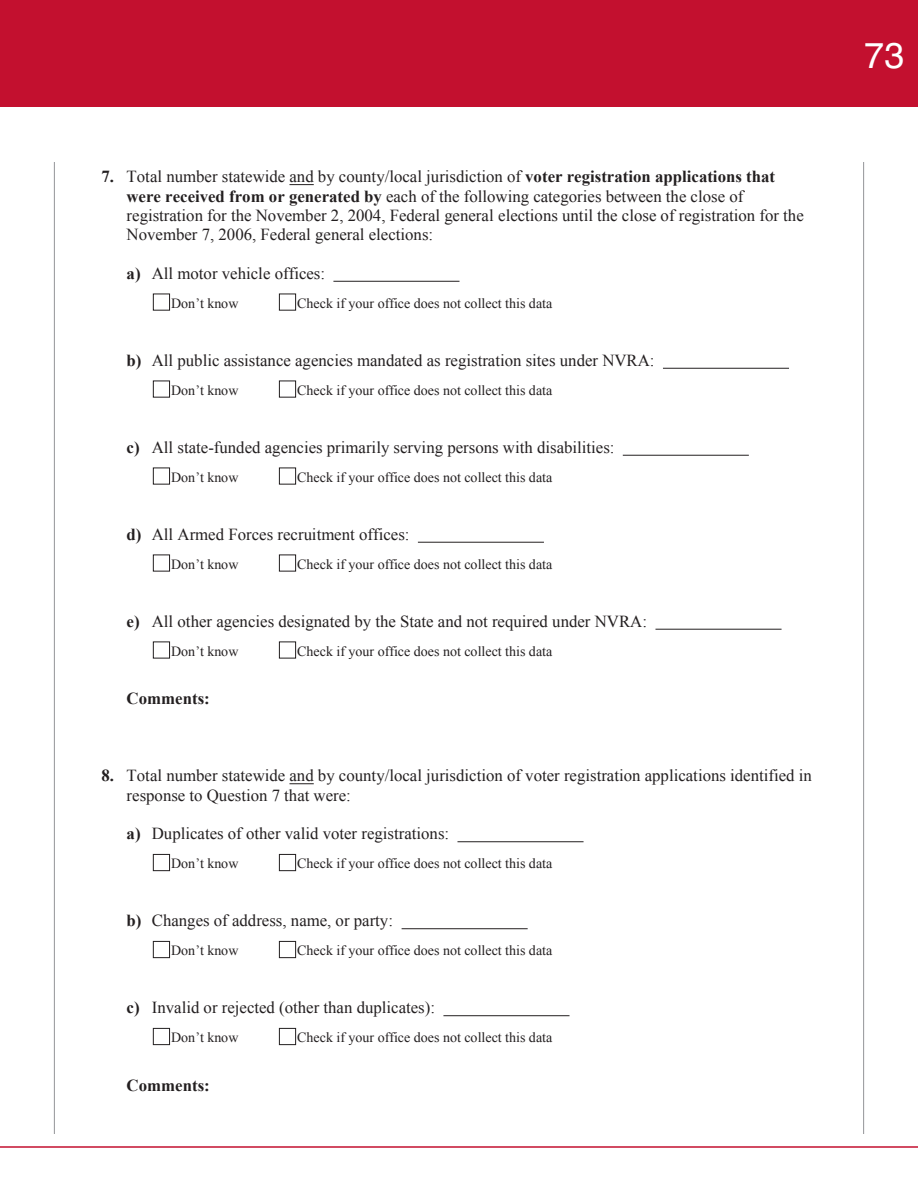
<style>
.page{position:relative;width:918px;height:1188px;background:#fff}
.page>*{position:absolute;margin:0;border:0;box-sizing:border-box;transform-origin:0 0}
.t1{font:36px "Helvetica";color:#fff}
.t2{font:16.8px/19.4px "Times New Roman";color:#231f20}
.t3{font:700 16.8px "Times New Roman";color:#231f20}
.t4{font:14.1px "Times New Roman";color:#231f20}
.s1{font-weight:700}
</style>
<div class="page">
<div style="left:0;top:0;width:918px;height:107px;background:#c3102f"></div>
<hr style="left:54px;top:162px;width:1px;height:972px;background:#939598">
<hr style="left:863px;top:162px;width:1px;height:972px;background:#939598">
<hr style="left:0;top:1146px;width:918px;height:2px;background:#c3102f">
<svg style="left:289px;top:184px;width:25px;height:1px"></svg>
<hr style="left:333px;top:281px;width:127px;height:1px;background:#231f20">
<div style="left:153px;top:293px;width:17px;height:18px;border:1px solid #231f20"></div>
<div style="left:279px;top:293px;width:17px;height:18px;border:1px solid #231f20"></div>
<hr style="left:663px;top:368px;width:126px;height:1px;background:#231f20">
<div style="left:153px;top:380px;width:17px;height:18px;border:1px solid #231f20"></div>
<div style="left:279px;top:380px;width:17px;height:18px;border:1px solid #231f20"></div>
<hr style="left:623px;top:455px;width:126px;height:1px;background:#231f20">
<div style="left:153px;top:467px;width:17px;height:18px;border:1px solid #231f20"></div>
<div style="left:279px;top:467px;width:17px;height:18px;border:1px solid #231f20"></div>
<hr style="left:418px;top:542px;width:126px;height:1px;background:#231f20">
<div style="left:153px;top:554px;width:17px;height:18px;border:1px solid #231f20"></div>
<div style="left:279px;top:554px;width:17px;height:18px;border:1px solid #231f20"></div>
<hr style="left:655px;top:629px;width:127px;height:1px;background:#231f20">
<div style="left:153px;top:641px;width:17px;height:18px;border:1px solid #231f20"></div>
<div style="left:279px;top:641px;width:17px;height:18px;border:1px solid #231f20"></div>
<svg style="left:289px;top:783px;width:25px;height:1px"></svg>
<hr style="left:457px;top:841px;width:127px;height:1px;background:#231f20">
<div style="left:153px;top:854px;width:17px;height:17px;border:1px solid #231f20"></div>
<div style="left:279px;top:854px;width:17px;height:17px;border:1px solid #231f20"></div>
<hr style="left:402px;top:928px;width:126px;height:1px;background:#231f20">
<div style="left:153px;top:941px;width:17px;height:17px;border:1px solid #231f20"></div>
<div style="left:279px;top:941px;width:17px;height:17px;border:1px solid #231f20"></div>
<hr style="left:443px;top:1015px;width:127px;height:1px;background:#231f20">
<div style="left:153px;top:1028px;width:17px;height:17px;border:1px solid #231f20"></div>
<div style="left:279px;top:1028px;width:17px;height:17px;border:1px solid #231f20"></div>
<p class="t2" style="left:127px;top:167px;width:679px;text-indent:-25px"><span class="s1">7.</span> Total number statewide and by county/local jurisdiction of <span class="s1">voter registration applications that were received from or generated by</span> each of the following categories between the close of registration for the November 2, 2004, Federal general elections until the close of registration for the November 7, 2006, Federal general elections:</p>
<p class="t2" style="left:127px;top:263px;width:200px"><span class="s1">a)</span> All motor vehicle offices:</p>
<p class="t4" style="left:171px;top:294px;width:69px">Don’t know</p>
<p class="t4" style="left:297px;top:294px;width:257px">Check if your office does not collect this data</p>
<p class="t2" style="left:127px;top:350px;width:530px"><span class="s1">b)</span> All public assistance agencies mandated as registration sites under NVRA:</p>
<p class="t4" style="left:171px;top:381px;width:69px">Don’t know</p>
<p class="t4" style="left:297px;top:381px;width:257px">Check if your office does not collect this data</p>
<p class="t2" style="left:127px;top:437px;width:489px"><span class="s1">c)</span> All state-funded agencies primarily serving persons with disabilities:</p>
<p class="t4" style="left:171px;top:468px;width:69px">Don’t know</p>
<p class="t4" style="left:297px;top:468px;width:257px">Check if your office does not collect this data</p>
<p class="t2" style="left:127px;top:524px;width:285px"><span class="s1">d)</span> All Armed Forces recruitment offices:</p>
<p class="t4" style="left:171px;top:555px;width:69px">Don’t know</p>
<p class="t4" style="left:297px;top:555px;width:257px">Check if your office does not collect this data</p>
<p class="t2" style="left:127px;top:611px;width:522px"><span class="s1">e)</span> All other agencies designated by the State and not required under NVRA:</p>
<p class="t4" style="left:171px;top:642px;width:69px">Don’t know</p>
<p class="t4" style="left:297px;top:642px;width:257px">Check if your office does not collect this data</p>
<p class="t3" style="left:127px;top:687px;width:85px">Comments:</p>
<p class="t2" style="left:127px;top:766px;width:687px;text-indent:-25px"><span class="s1">8.</span> Total number statewide and by county/local jurisdiction of voter registration applications identified in response to Question 7 that were:</p>
<p class="t2" style="left:127px;top:824px;width:324px"><span class="s1">a)</span> Duplicates of other valid voter registrations:</p>
<p class="t4" style="left:171px;top:854px;width:69px">Don’t know</p>
<p class="t4" style="left:297px;top:854px;width:257px">Check if your office does not collect this data</p>
<p class="t2" style="left:127px;top:911px;width:268px"><span class="s1">b)</span> Changes of address, name, or party:</p>
<p class="t4" style="left:171px;top:941px;width:69px">Don’t know</p>
<p class="t4" style="left:297px;top:941px;width:257px">Check if your office does not collect this data</p>
<p class="t2" style="left:127px;top:998px;width:310px"><span class="s1">c)</span> Invalid or rejected (other than duplicates):</p>
<p class="t4" style="left:171px;top:1028px;width:69px">Don’t know</p>
<p class="t4" style="left:297px;top:1028px;width:257px">Check if your office does not collect this data</p>
<p class="t3" style="left:127px;top:1074px;width:85px">Comments:</p>
<h1 class="t1" style="left:864px;top:35px;width:42px">73</h1>
</div>
